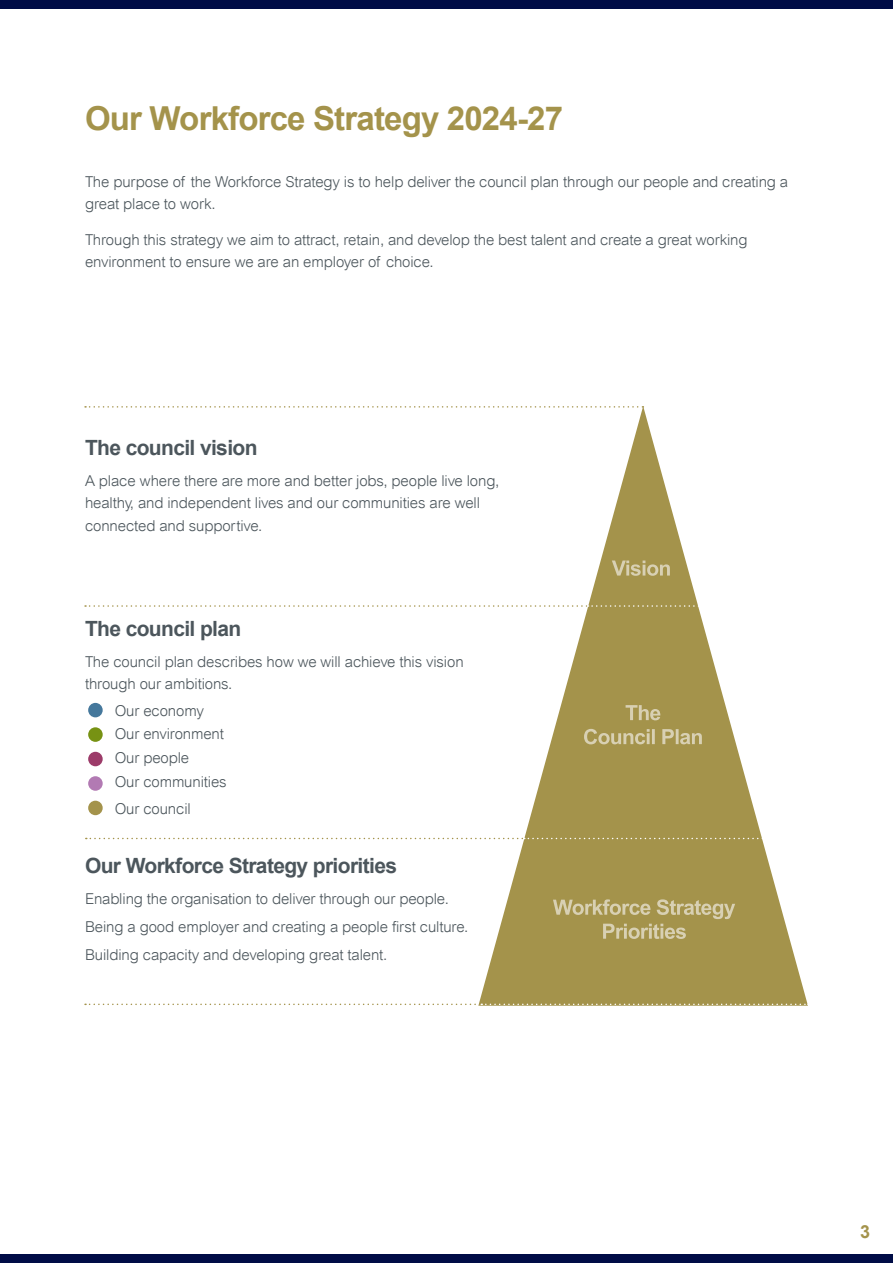
<style>
.page{position:relative;width:893px;height:1263px;background:#fff}
.page>*{position:absolute;margin:0;border:0;box-sizing:border-box;transform-origin:0 0}
.t1{font:700 33px "Arial";letter-spacing:-.025em;color:#a4934b}
.t2{font:700 21px "Arial";letter-spacing:-.03em;color:#4c565c}
.t3{font:700 18px "Arial";color:#a4934b}
.t4{font:300 15px/22.5px "Arial";letter-spacing:-.01em;color:#4c565c}
</style>
<div class="page">
<div style="left:0;top:0;width:893px;height:9px;background:#000c46"></div>
<div style="left:0;top:1254px;width:893px;height:9px;background:#000c46"></div>
<div style="left:88px;top:703px;width:15px;height:14px;background:#45789c;border-radius:50%"></div>
<div style="left:88px;top:727px;width:15px;height:15px;background:#779213;border-radius:50%"></div>
<div style="left:88px;top:752px;width:15px;height:14px;background:#9c3b69;border-radius:50%"></div>
<div style="left:88px;top:776px;width:15px;height:15px;background:#b27ab3;border-radius:50%"></div>
<div style="left:88px;top:801px;width:15px;height:14px;background:#a4934b;border-radius:50%"></div>
<svg style="left:85px;top:406px;width:391px;height:2px"></svg>
<svg style="left:478px;top:406px;width:330px;height:600px"></svg>
<svg style="left:85px;top:1003px;width:723px;height:2px"></svg>
<svg style="left:86px;top:838px;width:688px;height:1px"></svg>
<svg style="left:85px;top:605px;width:723px;height:2px"></svg>
<svg style="left:612px;top:560px;width:58px;height:16px"></svg>
<svg style="left:584px;top:729px;width:118px;height:15px;background:#b9ab75"></svg>
<svg style="left:626px;top:705px;width:34px;height:15px"></svg>
<svg style="left:553px;top:899px;width:182px;height:40px;background:#b0a164"></svg>
<h1 class="t1" style="left:85px;top:97px;width:479px">Our Workforce Strategy 2024-27</h1>
<p class="t4" style="left:85px;top:170px;width:705px">The purpose of the Workforce Strategy is to help deliver the council plan through our people and creating a great place to work.</p>
<p class="t4" style="left:85px;top:228px;width:664px">Through this strategy we aim to attract, retain, and develop the best talent and create a great working environment to ensure we are an employer of choice.</p>
<h2 class="t2" style="left:85px;top:434px;width:174px">The council vision</h2>
<p class="t4" style="left:85px;top:469px;width:416px">A place where there are more and better jobs, people live long, healthy, and independent lives and our communities are well connected and supportive.</p>
<h2 class="t2" style="left:85px;top:614px;width:158px">The council plan</h2>
<p class="t4" style="left:85px;top:650px;width:380px">The council plan describes how we will achieve this vision through our ambitions.</p>
<p class="t4" style="left:115px;top:698px;width:113px;line-height:23.7px">Our economy<br>Our environment<br>Our people<br>Our communities</p>
<p class="t4" style="left:115px;top:797px;width:78px">Our council</p>
<h2 class="t2" style="left:85px;top:852px;width:314px">Our Workforce Strategy priorities</h2>
<p class="t4" style="left:85px;top:885px;width:385px;line-height:28px">Enabling the organisation to deliver through our people.<br>Being a good employer and creating a people first culture.<br>Building capacity and developing great talent.</p>
<p class="t3" style="left:860px;top:1219px;width:12px">3</p>
</div>
